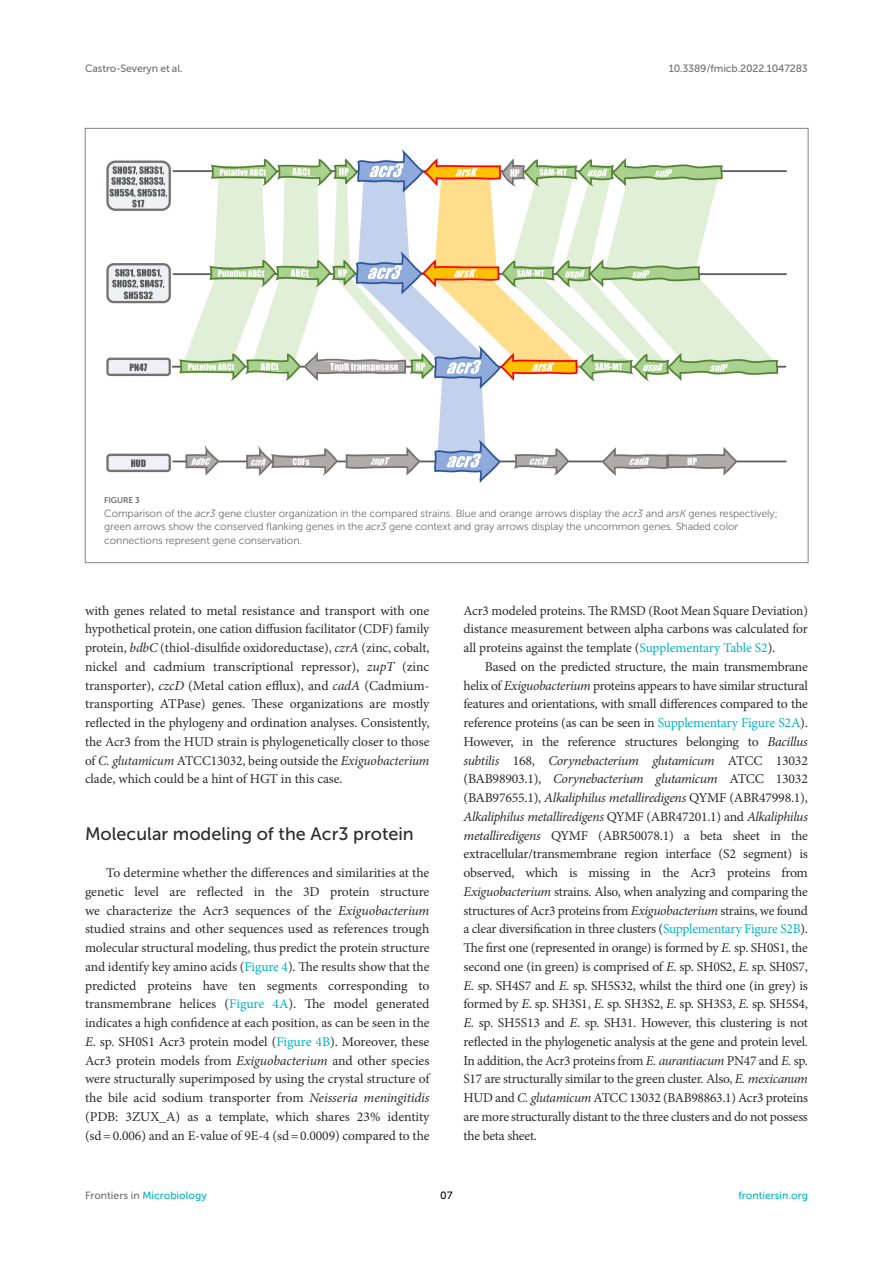
<style>
.page{position:relative;width:893px;height:1263px;background:#fff}
.page>*{position:absolute;margin:0;border:0;box-sizing:border-box;transform-origin:0 0}
.HEAD_2{font:18px "Museo Sans 500";color:#2b2b2a}
.TEXT{font:13.5px/18.8px "Minion Pro";letter-spacing:-.01em;color:#2b2b2a;text-align:justify}
.TEXT_FLUSH{font:13.5px/18.8px "Minion Pro";letter-spacing:-.01em;color:#2b2b2a;text-align:justify}
.FIG_LEG{font:10.5px/13.5px "Museo Sans 300";letter-spacing:-.01em;color:#706f70}
.t1{font:10.5px "Museo Sans 500";letter-spacing:-.015em;color:#706f70}
.t2{font:10.5px "Museo Sans 500";color:#00b4c4}
.t3{font:10.5px "Museo Sans 500";color:#000}
.FIG_HD{font:8.25px "Museo Sans 700";letter-spacing:-.01em;color:#706f70}
.s1{font-style:italic}
.s2{color:#00b4c4}
.s3{color:#706f70}
</style>
<div class="page">
<img style="left:106px;top:149px;width:681px;height:334px">
<p class="t1" style="left:85px;top:63px;width:99px">Castro-Severyn et al.</p>
<p class="t1" style="left:669px;top:63px;width:141px">10.3389/fmicb.2022.1047283</p>
<p class="FIG_HD" style="left:104px;top:496px;width:37px">FIGURE 3</p>
<p class="FIG_LEG" style="left:104px;top:506px;width:675px">Comparison of the <span class="s1">acr3</span> gene cluster organization in the compared strains. Blue and orange arrows display the <span class="s1">acr3</span> and <span class="s1">arsK</span> genes respectively; green arrows show the conserved flanking genes in the <span class="s1">acr3</span> gene context and gray arrows display the uncommon genes. Shaded color connections represent gene conservation.</p>
<p class="TEXT" style="left:85px;top:601px;width:346px">with genes related to metal resistance and transport with one hypothetical protein, one cation diffusion facilitator (CDF) family protein, <span class="s1">bdbC</span> (thiol-disulfide oxidoreductase), <span class="s1">czrA</span> (zinc, cobalt, nickel and cadmium transcriptional repressor), <span class="s1">zupT</span> (zinc transporter), <span class="s1">czcD</span> (Metal cation efflux), and <span class="s1">cadA</span> (Cadmium&shy;transporting ATPase) genes. These organizations are mostly reflected in the phylogeny and ordination analyses. Consistently, the Acr3 from the HUD strain is phylogenetically closer to those of <span class="s1">C. glutamicum</span> ATCC13032, being outside the <span class="s1">Exiguobacterium </span>clade, which could be a hint of HGT in this case.</p>
<p class="HEAD_2" style="left:85px;top:823px;width:330px">Molecular modeling of the Acr3 protein</p>
<p class="TEXT_FLUSH" style="left:85px;top:863px;width:346px;text-indent:21px">To determine whether the differences and similarities at the genetic level are reflected in the 3D protein structure we characterize the Acr3 sequences of the <span class="s1">Exiguobacterium </span>studied strains and other sequences used as references trough molecular structural modeling, thus predict the protein structure and identify key amino acids (<span class="s2">Figure 4</span>). The results show that the predicted proteins have ten segments corresponding to transmembrane helices (<span class="s2">Figure 4A</span>). The model generated indicates a high confidence at each position, as can be seen in the <span class="s1">E</span>. sp. SH0S1 Acr3 protein model (<span class="s2">Figure 4B</span>). Moreover, these Acr3 protein models from <span class="s1">Exiguobacterium</span> and other species were structurally superimposed by using the crystal structure of the bile acid sodium transporter from <span class="s1">Neisseria meningitidis </span>(PDB: 3ZUX_A) as a template, which shares 23% identity (sd=0.006) and an E-value of 9E-4 (sd=0.0009) compared to the</p>
<p class="TEXT_FLUSH" style="left:463px;top:601px;width:346px">Acr3 modeled proteins. The RMSD (Root Mean Square Deviation) distance measurement between alpha carbons was calculated for all proteins against the template (<span class="s2">Supplementary Table S2</span>).</p>
<p class="TEXT" style="left:463px;top:657px;width:346px;text-indent:21px">Based on the predicted structure, the main transmembrane helix of <span class="s1">Exiguobacterium</span> proteins appears to have similar structural features and orientations, with small differences compared to the reference proteins (as can be seen in <span class="s2">Supplementary Figure S2A</span>).<br>However, in the reference structures belonging to <span class="s1">Bacillus subtilis</span> 168, <span class="s1">Corynebacterium glutamicum</span> ATCC 13032 (BAB98903.1), <span class="s1">Corynebacterium glutamicum</span> ATCC 13032 (BAB97655.1), <span class="s1">Alkaliphilus metalliredigens</span> QYMF (ABR47998.1), <span class="s1">Alkaliphilus metalliredigens</span> QYMF (ABR47201.1) and <span class="s1">Alkaliphilus metalliredigens</span> QYMF (ABR50078.1) a beta sheet in the extracellular/transmembrane region interface (S2 segment) is observed, which is missing in the Acr3 proteins from <span class="s1">Exiguobacterium</span> strains. Also, when analyzing and comparing the structures of Acr3 proteins from <span class="s1">Exiguobacterium</span> strains, we found a clear diversification in three clusters (<span class="s2">Supplementary Figure S2B</span>).<br>The first one (represented in orange) is formed by <span class="s1">E.</span> sp. SH0S1, the second one (in green) is comprised of <span class="s1">E</span>. sp. SH0S2, <span class="s1">E</span>. sp. SH0S7, <span class="s1">E</span>. sp. SH4S7 and <span class="s1">E</span>. sp. SH5S32, whilst the third one (in grey) is formed by <span class="s1">E</span>. sp. SH3S1, <span class="s1">E</span>. sp. SH3S2, <span class="s1">E</span>. sp. SH3S3, <span class="s1">E</span>. sp. SH5S4, <span class="s1">E</span>. sp. SH5S13 and <span class="s1">E</span>. sp. SH31. However, this clustering is not reflected in the phylogenetic analysis at the gene and protein level.<br>In addition, the Acr3 proteins from <span class="s1">E. aurantiacum</span> PN47 and <span class="s1">E.</span> sp.<br>S17 are structurally similar to the green cluster. Also, <span class="s1">E. mexicanum </span>HUD and <span class="s1">C. glutamicum</span> ATCC 13032 (BAB98863.1) Acr3 proteins are more structurally distant to the three clusters and do not possess the beta sheet.</p>
<p class="t2" style="left:85px;top:1190px;width:123px"><span class="s3">Frontiers in</span> Microbiology</p>
<p class="t3" style="left:440px;top:1190px;width:14px">07</p>
<p class="t2" style="left:738px;top:1190px;width:71px">frontiersin.org</p>
</div>
